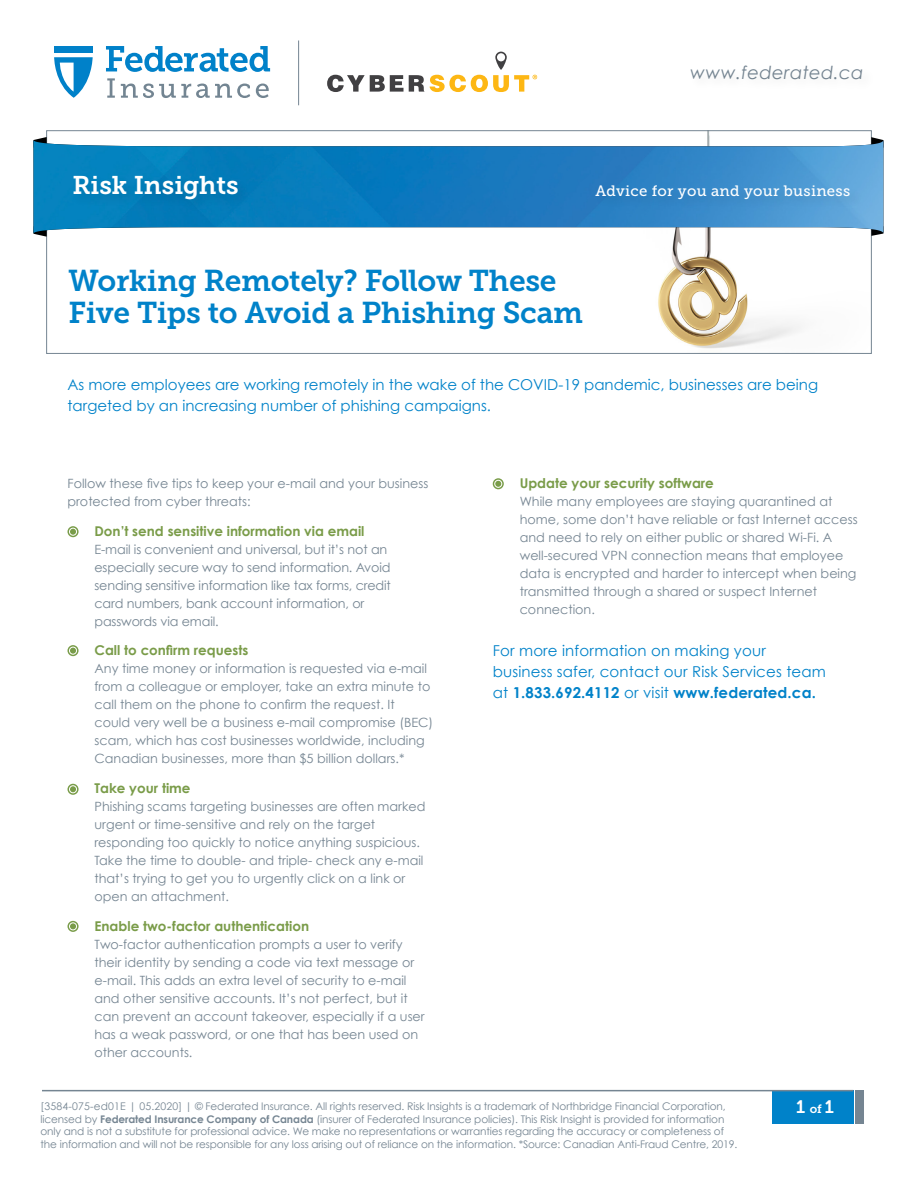
<style>
.page{position:relative;width:918px;height:1188px;background:#fff}
.page>*{position:absolute;margin:0;border:0;box-sizing:border-box;transform-origin:0 0}
.t1{font:30px/31.5px "Museo Slab 700";letter-spacing:-.01em;color:#0082c9}
.t2{font:25.5px "Museo Slab 700";color:#fff}
.t3{font:italic 18px "Century Gothic";letter-spacing:.02em;color:#758592}
.t4{font:18px "Museo Slab 700";color:#fff}
.t5{font:15px/21px "Century Gothic";color:#0082c9}
.t6{font:15px "Museo Slab 500";letter-spacing:.02em;color:#fff}
.t7{font:700 13.5px "Century Gothic";color:#7a9c49}
.t8{font:12.75px/18px "Century Gothic";color:#758592}
.t9{font:10.5px/12.6px "Century Gothic";letter-spacing:-.01em;color:#758592}
.s1{font-weight:700}
.s2{font-size:12px}
</style>
<div class="page">
<img style="left:658px;top:132px;width:143px;height:217px">
<div style="left:46px;top:130px;width:826px;height:224px;border:1px solid #758592"></div>
<div style="left:772px;top:1091px;width:81px;height:33px;background:#0082c9"></div>
<div style="left:855px;top:1090px;width:9px;height:34px;background:#758592"></div>
<hr style="left:42px;top:1090px;width:811px;height:1px;background:#758592">
<svg style="left:54px;top:57px;width:39px;height:41px"></svg>
<div style="left:54px;top:46px;width:39px;height:7px;background:#0081c9"></div>
<svg style="left:107px;top:78px;width:8px;height:20px"></svg>
<svg style="left:121px;top:84px;width:129px;height:14px"></svg>
<svg style="left:256px;top:84px;width:13px;height:14px"></svg>
<svg style="left:106px;top:46px;width:164px;height:26px"></svg>
<svg style="left:327px;top:75px;width:97px;height:17px"></svg>
<svg style="left:430px;top:52px;width:107px;height:40px"></svg>
<svg style="left:871px;top:137px;width:12px;height:3px"></svg>
<svg style="left:34px;top:137px;width:13px;height:3px"></svg>
<svg style="left:35px;top:234px;width:12px;height:3px"></svg>
<svg style="left:871px;top:234px;width:10px;height:2px"></svg>
<svg style="left:33px;top:140px;width:850px;height:94px;background:#308bc6"></svg>
<img style="left:35px;top:140px;width:848px;height:6px">
<svg style="left:68px;top:526px;width:11px;height:11px"></svg>
<div style="left:69px;top:528px;width:8px;height:8px;border:1px solid #fff;border-radius:50%"></div>
<svg style="left:67px;top:645px;width:12px;height:11px"></svg>
<div style="left:69px;top:647px;width:8px;height:7px;border:1px solid #fff;border-radius:50%"></div>
<svg style="left:68px;top:784px;width:11px;height:11px"></svg>
<div style="left:69px;top:785px;width:8px;height:8px;border:1px solid #fff;border-radius:50%"></div>
<svg style="left:67px;top:921px;width:12px;height:11px"></svg>
<div style="left:69px;top:923px;width:8px;height:7px;border:1px solid #fff;border-radius:50%"></div>
<svg style="left:493px;top:478px;width:11px;height:11px"></svg>
<div style="left:494px;top:480px;width:8px;height:8px;border:1px solid #fff;border-radius:50%"></div>
<div style="left:594px;top:182px;width:270px;height:30px;background:#000;opacity:.1"></div>
<div style="left:71px;top:173px;width:180px;height:40px;background:#027cb8"></div>
<hr style="left:298px;top:40px;width:1px;height:65px;background:#758592">
<h3 class="t3" style="left:690px;top:61px;width:175px">www.federated.ca</h3>
<h2 class="t2" style="left:72px;top:171px;width:168px">Risk Insights</h2>
<p class="t6" style="left:596px;top:182px;width:256px">Advice for you and your business</p>
<h1 class="t1" style="left:69px;top:265px;width:516px">Working Remotely? Follow These<br>Five Tips to Avoid a Phishing Scam</h1>
<p class="t5" style="left:68px;top:374px;width:752px">As more employees are working remotely in the wake of the COVID-19 pandemic, businesses are being targeted by an increasing number of phishing campaigns.</p>
<p class="t8" style="left:68px;top:474px;width:362px">Follow these five tips to keep your e-mail and your business protected from cyber threats:</p>
<p class="t7" style="left:94px;top:522px;width:271px">Don’t send sensitive information via email</p>
<p class="t8" style="left:94px;top:540px;width:298px">E-mail is convenient and universal, but it’s not an especially secure way to send information. Avoid sending sensitive information like tax forms, credit card numbers, bank account information, or passwords via email.</p>
<p class="t7" style="left:94px;top:642px;width:155px">Call to confirm requests</p>
<p class="t8" style="left:94px;top:659px;width:340px">Any time money or information is requested via e-mail from a colleague or employer, take an extra minute to call them on the phone to confirm the request. It could very well be a business e-mail compromise (BEC) scam, which has cost businesses worldwide, including Canadian businesses, more than $5 billion dollars.*</p>
<p class="t7" style="left:94px;top:780px;width:98px">Take your time</p>
<p class="t8" style="left:94px;top:797px;width:333px">Phishing scams targeting businesses are often marked urgent or time-sensitive and rely on the target responding too quickly to notice anything suspicious.<br>Take the time to double- and triple- check any e-mail that’s trying to get you to urgently click on a link or open an attachment.</p>
<p class="t7" style="left:94px;top:917px;width:216px">Enable two-factor authentication</p>
<p class="t8" style="left:94px;top:935px;width:332px">Two-factor authentication prompts a user to verify their identity by sending a code via text message or e-mail. This adds an extra level of security to e-mail and other sensitive accounts. It’s not perfect, but it can prevent an account takeover, especially if a user has a weak password, or one that has been used on other accounts.</p>
<p class="t7" style="left:520px;top:475px;width:196px">Update your security software</p>
<p class="t8" style="left:520px;top:493px;width:339px">While many employees are staying quarantined at home, some don’t have reliable or fast Internet access and need to rely on either public or shared Wi-Fi. A well-secured VPN connection means that employee data is encrypted and harder to intercept when being transmitted through a shared or suspect Internet connection.</p>
<p class="t5" style="left:493px;top:640px;width:335px">For more information on making your business safer, contact our Risk Services team at <span class="s1">1.833.692.4112</span> or visit <span class="s1">www.federated.ca.</span></p>
<p class="t9" style="left:40px;top:1100px;width:687px">[3584-075-ed01E | 05.2020] | © Federated Insurance. All rights reserved. Risk Insights is a trademark of Northbridge Financial Corporation,</p>
<h3 class="t4" style="left:796px;top:1096px;width:39px">1 <span class="s2">of</span> 1</h3>
<p class="t9" style="left:40px;top:1112px;width:698px">licensed by <span class="s1">Federated Insurance Company of Canada</span> (insurer of Federated Insurance policies). This Risk Insight is provided for information only and is not a substitute for professional advice. We make no representations or warranties regarding the accuracy or completeness of the information and will not be responsible for any loss arising out of reliance on the information. *Source: Canadian Anti-Fraud Centre, 2019.</p>
</div>
